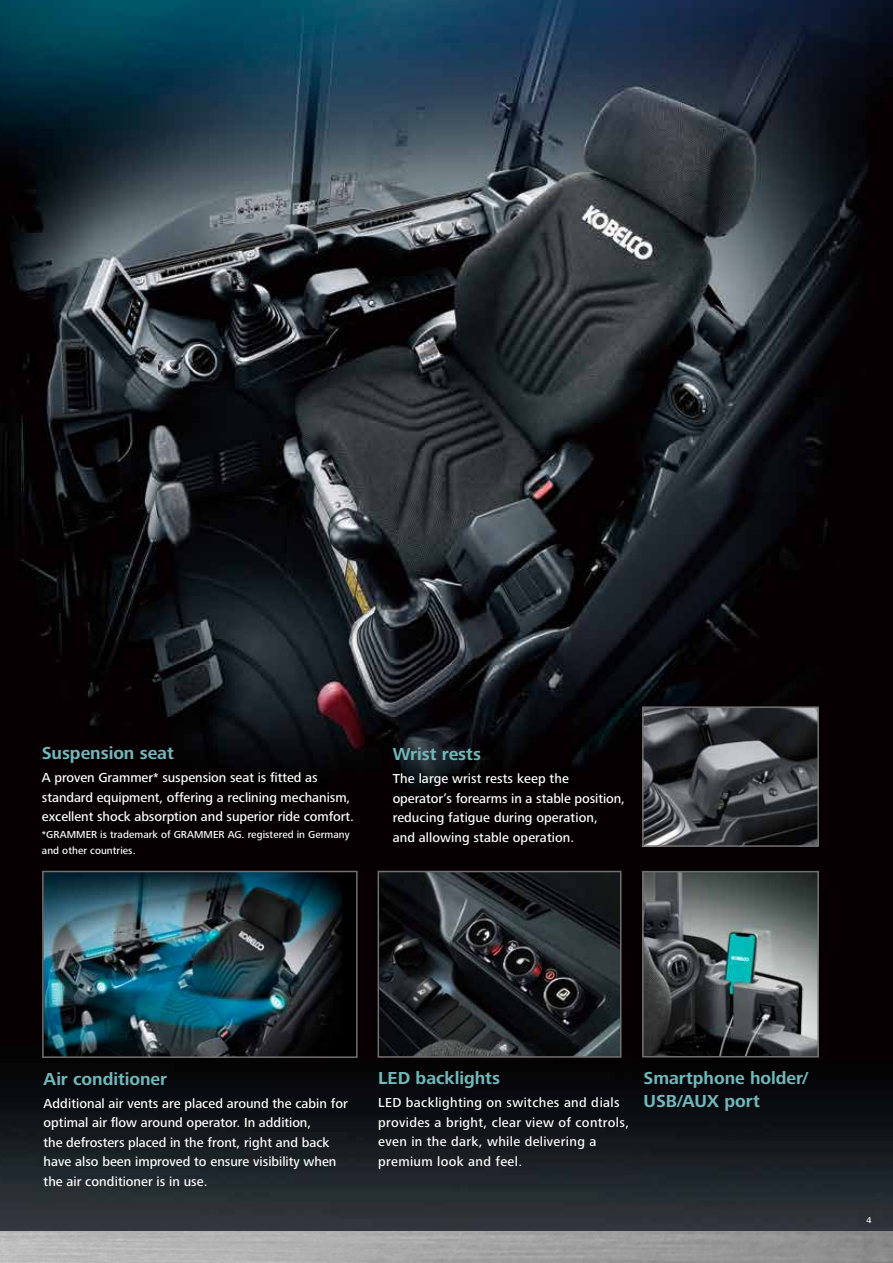
<style>
.page{position:relative;width:893px;height:1263px;background:#fff}
.page>*{position:absolute;margin:0;border:0;box-sizing:border-box;transform-origin:0 0}
.t1{font:700 18px/22.5px "Frutiger Next Pro";letter-spacing:-.005em;color:#71b8bb}
.t2{font:500 13.5px/19.5px "Frutiger Next Pro";color:#fff}
.t3{font:500 13.5px/19.5px "Frutiger Next Pro";letter-spacing:.025em;color:#fff}
.t4{font:500 10.5px/15.9px "Frutiger Next Pro";letter-spacing:.005em;color:#fff}
.t5{font:500 9px "Frutiger Next Pro";color:#fff}
</style>
<div class="page">
<img style="left:0;top:0;width:893px;height:1231px">
<img style="left:381px;top:874px;width:237px;height:181px">
<div style="left:378px;top:871px;width:243px;height:187px;border:2px solid #727171"></div>
<img style="left:645px;top:874px;width:171px;height:180px">
<div style="left:642px;top:871px;width:177px;height:186px;border:2px solid #727171"></div>
<img style="left:645px;top:709px;width:171px;height:135px">
<div style="left:642px;top:706px;width:177px;height:141px;border:2px solid #727171"></div>
<img style="left:45px;top:874px;width:310px;height:181px">
<div style="left:42px;top:871px;width:316px;height:187px;border:2px solid #727170"></div>
<h1 class="t1" style="left:42px;top:742px;width:133px">Suspension seat</h1>
<p class="t2" style="left:42px;top:768px;width:314px">A proven Grammer* suspension seat is fitted as standard equipment, offering a reclining mechanism, excellent shock absorption and superior ride comfort.</p>
<p class="t4" style="left:42px;top:827px;width:309px">*GRAMMER is trademark of GRAMMER AG. registered in Germany and other countries.</p>
<h1 class="t1" style="left:393px;top:743px;width:90px">Wrist rests</h1>
<p class="t2" style="left:393px;top:769px;width:234px">The large wrist rests keep the operator’s forearms in a stable position, reducing fatigue during operation,<br>and allowing stable operation.</p>
<h1 class="t1" style="left:44px;top:1067px;width:125px">Air conditioner</h1>
<p class="t2" style="left:44px;top:1093px;width:306px">Additional air vents are placed around the cabin for optimal air flow around operator. In addition,<br>the defrosters placed in the front, right and back have also been improved to ensure visibility when the air conditioner is in use.</p>
<h1 class="t1" style="left:378px;top:1067px;width:123px">LED backlights</h1>
<p class="t3" style="left:378px;top:1093px;width:252px">LED backlighting on switches and dials provides a bright, clear view of controls, even in the dark, while delivering a premium look and feel.</p>
<h1 class="t1" style="left:644px;top:1067px;width:166px">Smartphone holder/<br>USB/AUX port</h1>
<p class="t5" style="left:867px;top:1214px;width:7px">4</p>
</div>
